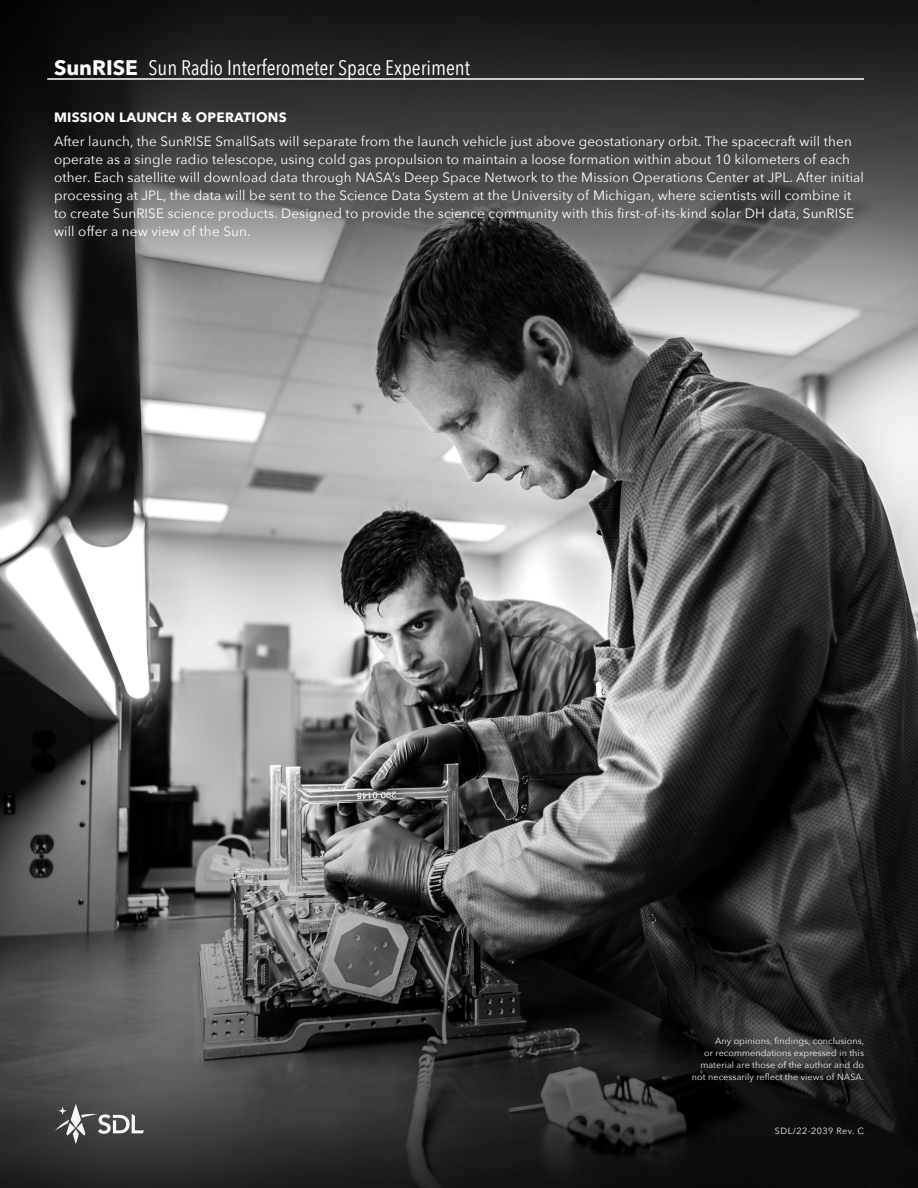
<style>
.page{position:relative;width:918px;height:1188px;background:#fff}
.page>*{position:absolute;margin:0;border:0;box-sizing:border-box;transform-origin:0 0}
.t1{font:21px "Avenir Next Condensed";color:#fff}
.t2{font:13.5px/18px "Avenir Next";letter-spacing:.01em;color:#fff}
.t3{font:700 13.5px "Avenir Next";letter-spacing:.02em;color:#fff}
.t4{font:9px/12px "Avenir Next";letter-spacing:.01em;color:#f1f1f1;text-align:right}
.t5{font:9px "Avenir Next";letter-spacing:.05em;color:#f1f2f2}
.s1{font-family:"Avenir Next";font-weight:700}
</style>
<div class="page">
<img style="left:0;top:0;width:918px;height:760px">
<svg style="left:0;top:760px;width:918px;height:428px;background:#3d3d3d"></svg>
<svg style="left:55px;top:1104px;width:89px;height:40px;background:#666"></svg>
<hr style="left:47px;top:78px;width:817px;height:2px;background:#fff">
<h1 class="t1" style="left:54px;top:50px;width:418px"><span class="s1">SunRISE</span> Sun Radio Interferometer Space Experiment</h1>
<p class="t3" style="left:54px;top:105px;width:234px">MISSION LAUNCH &amp; OPERATIONS</p>
<p class="t2" style="left:54px;top:132px;width:812px">After launch, the SunRISE SmallSats will separate from the launch vehicle just above geostationary orbit. The spacecraft will then operate as a single radio telescope, using cold gas propulsion to maintain a loose formation within about 10 kilometers of each other. Each satellite will download data through NASA’s Deep Space Network to the Mission Operations Center at JPL. After initial processing at JPL, the data will be sent to the Science Data System at the University of Michigan, where scientists will combine it to create SunRISE science products. Designed to provide the science community with this first-of-its-kind solar DH data, SunRISE will offer a new view of the Sun.</p>
<p class="t4" style="left:692px;top:1034px;width:174px">Any opinions, findings, conclusions,<br>or recommendations expressed in this material are those of the author and do not necessarily reflect the views of NASA.</p>
<p class="t5" style="left:775px;top:1123px;width:91px">SDL/22-2039 Rev. C</p>
</div>
